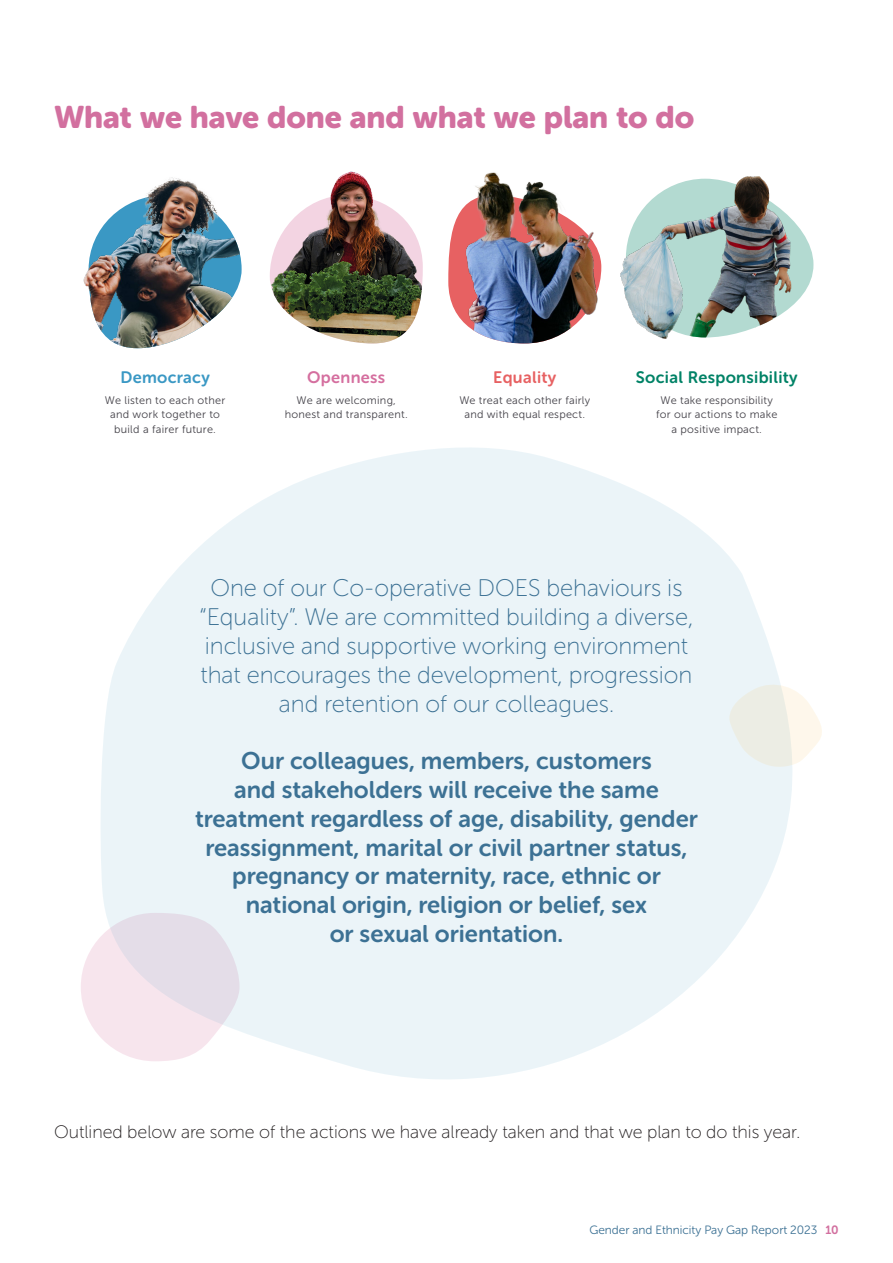
<style>
.page{position:relative;width:893px;height:1263px;background:#fff}
.page>*{position:absolute;margin:0;border:0;box-sizing:border-box;transform-origin:0 0}
.t1{font:31.05px "Museo Sans Rounded 900";color:#d2709f}
.t2{font:24px/28.8px "Museo Sans Rounded 700";color:#3c7194;text-align:center}
.t3{font:24px/28.8px "Museo Sans Rounded 100";color:#3c7194;text-align:center}
.t4{font:18px "Museo Sans Rounded 100";color:#231f20}
.Subheader{font:16.5px "Museo Sans Rounded 700";letter-spacing:.02em;color:#008266}
.Subheader-2{font:16.5px "Museo Sans Rounded 700";letter-spacing:.02em;color:#3a98c4}
.Subheader-3{font:16.5px "Museo Sans Rounded 700";letter-spacing:.02em;color:#e76162}
.Subheader-4{font:16.5px "Museo Sans Rounded 700";letter-spacing:.02em;color:#d56f9f}
.t5{font:12px "Museo Sans Rounded 300";color:#3c7194}
.Body_copy_27_36{font:10.95px/14.5px "Museo Sans 300";letter-spacing:.02em;color:#444249;text-align:center}
.s1{font-family:"Museo Sans Rounded 700";color:#d2709f}
</style>
<div class="page">
<svg style="left:81px;top:940px;width:17px;height:94px"></svg>
<svg style="left:98px;top:447px;width:694px;height:632px;fill:#ebf4f8"></svg>
<svg style="left:729px;top:679px;width:93px;height:89px"></svg>
<svg style="left:626px;top:179px;width:187px;height:158px;fill:#b3dad1"></svg>
<img style="left:626px;top:179px;width:165px;height:158px">
<img style="left:723px;top:176px;width:68px;height:52px">
<img style="left:620px;top:249px;width:52px;height:90px">
<img style="left:270px;top:202px;width:153px;height:141px">
<img style="left:89px;top:200px;width:153px;height:148px">
<img style="left:138px;top:177px;width:89px;height:51px">
<img style="left:83px;top:253px;width:23px;height:40px">
<img style="left:448px;top:211px;width:131px;height:132px">
<img style="left:461px;top:172px;width:140px;height:149px">
<img style="left:316px;top:171px;width:70px;height:49px">
<p class="t1" style="left:54px;top:99px;width:642px">What we have done and what we plan to do</p>
<p class="Subheader-2" style="left:120px;top:368px;width:91px">Democracy</p>
<p class="Body_copy_27_36" style="left:105px;top:393px;width:122px">We listen to each other and work together to build a fairer future.</p>
<p class="Subheader-4" style="left:307px;top:368px;width:80px">Openness</p>
<p class="Body_copy_27_36" style="left:285px;top:393px;width:124px">We are welcoming, honest and transparent.</p>
<p class="Subheader-3" style="left:493px;top:368px;width:64px">Equality</p>
<p class="Body_copy_27_36" style="left:459px;top:393px;width:132px">We treat each other fairly and with equal respect.</p>
<p class="Subheader" style="left:636px;top:368px;width:163px">Social Responsibility</p>
<p class="Body_copy_27_36" style="left:656px;top:393px;width:123px">We take responsibility for our actions to make a positive impact.</p>
<p class="t3" style="left:200px;top:574px;width:495px">One of our Co-operative DOES behaviours is “Equality”. We are committed building a diverse, inclusive and supportive working environment that encourages the development, progression and retention of our colleagues.</p>
<p class="t2" style="left:195px;top:746px;width:504px">Our colleagues, members, customers<br>and stakeholders will receive the same treatment regardless of age, disability, gender reassignment, marital or civil partner status, pregnancy or maternity, race, ethnic or national origin, religion or belief, sex</p>
<p class="t2" style="left:330px;top:919px;width:235px">or sexual orientation.</p>
<p class="t4" style="left:54px;top:1122px;width:748px">Outlined below are some of the actions we have already taken and that we plan to do this year.</p>
<p class="t5" style="left:589px;top:1223px;width:251px">Gender and Ethnicity Pay Gap Report 2023 <span class="s1">10</span></p>
</div>
